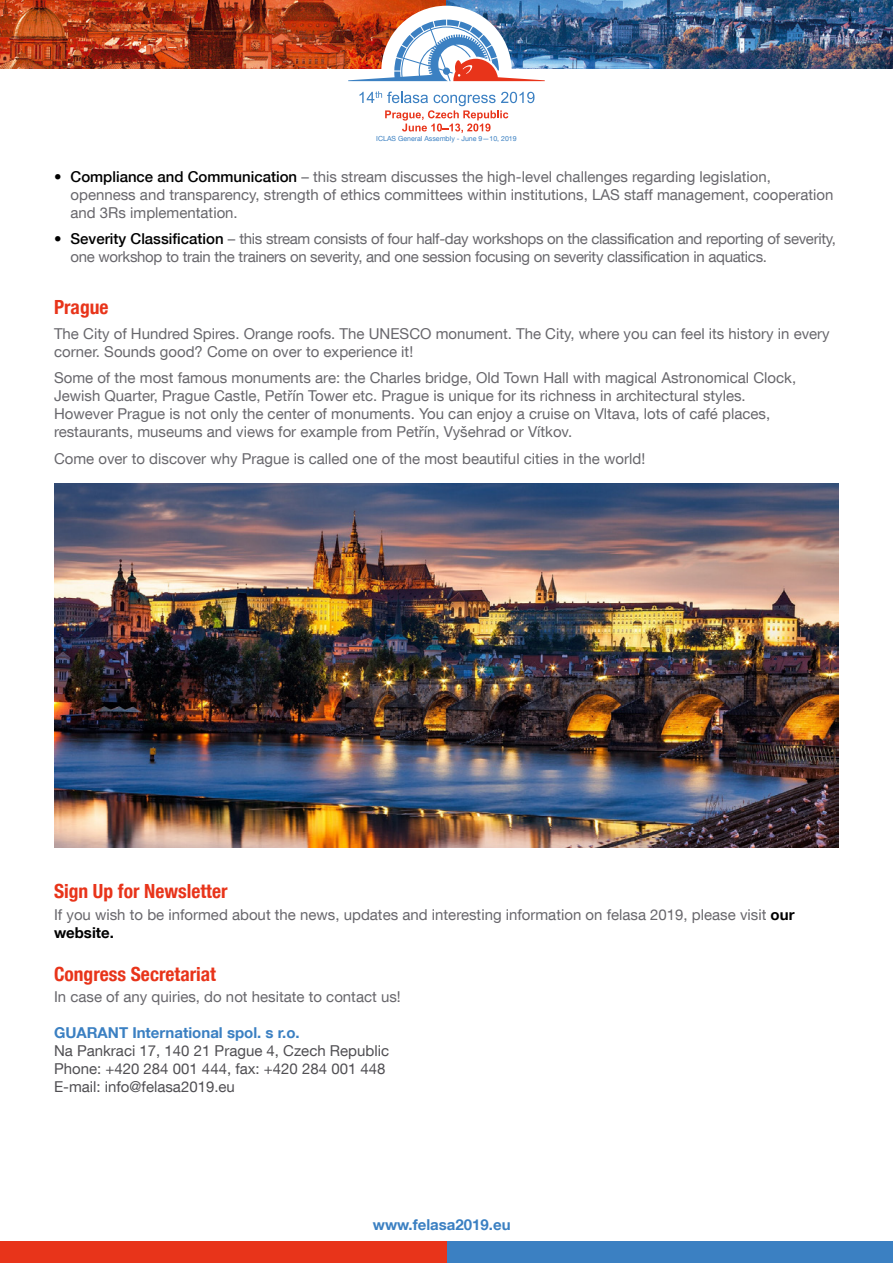
<style>
.page{position:relative;width:893px;height:1263px;background:#fff}
.page>*{position:absolute;margin:0;border:0;box-sizing:border-box;transform-origin:0 0}
.t1{font:700 condensed 19.5px "Helvetica Neue LT Com";color:#e8341a}
.t2{font:15px/18px "Helvetica Neue LT Com";color:#68676c}
.t3{font:15px/18px "Helvetica Neue LT Com";letter-spacing:-.02em;color:#68676c}
.t4{font:15px/18px "Helvetica Neue LT Com";color:#504f53}
.t5{font:700 15px "Helvetica Neue LT Com";color:#3b80c2}
.t6{font:7.05px "Helvetica Neue LT Com";color:#3b80c2}
.s1{font-weight:500;color:#000}
.s2{font-weight:700;color:#000}
</style>
<div class="page">
<div style="left:446px;top:1242px;width:447px;height:21px;background:#3b80c2"></div>
<div style="left:0;top:1242px;width:446px;height:21px;background:#e8341a"></div>
<img style="left:0;top:0;width:893px;height:69px">
<div style="left:381px;top:6px;width:131px;height:130px;background:#fff;border-radius:50%"></div>
<img style="left:348px;top:15px;width:197px;height:118px">
<img style="left:54px;top:483px;width:785px;height:365px">
<p class="t6" style="left:376px;top:135px;width:142px">ICLAS General Assembly - June 9—10, 2019</p>
<p class="t2" style="left:70px;top:167px;width:764px;text-indent:-16px"><span class="s1">• Compliance and Communication</span> – this stream discusses the high-level challenges regarding legislation, openness and transparency, strength of ethics committees within institutions, LAS staff management, cooperation and 3Rs implementation.</p>
<p class="t3" style="left:70px;top:229px;width:767px;text-indent:-16px"><span class="s1">• Severity Classification</span> – this stream consists of four half-day workshops on the classification and reporting of severity, one workshop to train the trainers on severity, and one session focusing on severity classification in aquatics.</p>
<h1 class="t1" style="left:54px;top:296px;width:56px">Prague</h1>
<p class="t2" style="left:54px;top:324px;width:777px">The City of Hundred Spires. Orange roofs. The UNESCO monument. The City, where you can feel its history in every corner. Sounds good? Come on over to experience it!</p>
<p class="t2" style="left:54px;top:369px;width:744px">Some of the most famous monuments are: the Charles bridge, Old Town Hall with magical Astronomical Clock, Jewish Quarter, Prague Castle, Petřín Tower etc. Prague is unique for its richness in architectural styles.<br>However Prague is not only the center of monuments. You can enjoy a cruise on Vltava, lots of café places, restaurants, museums and views for example from Petřín, Vyšehrad or Vítkov.</p>
<p class="t2" style="left:54px;top:449px;width:593px">Come over to discover why Prague is called one of the most beautiful cities in the world!</p>
<h1 class="t1" style="left:54px;top:880px;width:175px">Sign Up for Newsletter</h1>
<p class="t2" style="left:54px;top:905px;width:742px">If you wish to be informed about the news, updates and interesting information on felasa 2019, please visit <span class="s2">our website.</span></p>
<h1 class="t1" style="left:54px;top:962px;width:164px">Congress Secretariat</h1>
<p class="t2" style="left:54px;top:988px;width:348px">In case of any quiries, do not hesitate to contact us!</p>
<p class="t5" style="left:54px;top:1023px;width:247px">GUARANT International spol. s r.o.</p>
<p class="t4" style="left:54px;top:1042px;width:337px">Na Pankraci 17, 140 21 Prague 4, Czech Republic<br>Phone: +420 284 001 444, fax: +420 284 001 448<br>E-mail: info@felasa2019.eu</p>
<p class="t5" style="left:373px;top:1215px;width:139px">www.felasa2019.eu</p>
</div>
